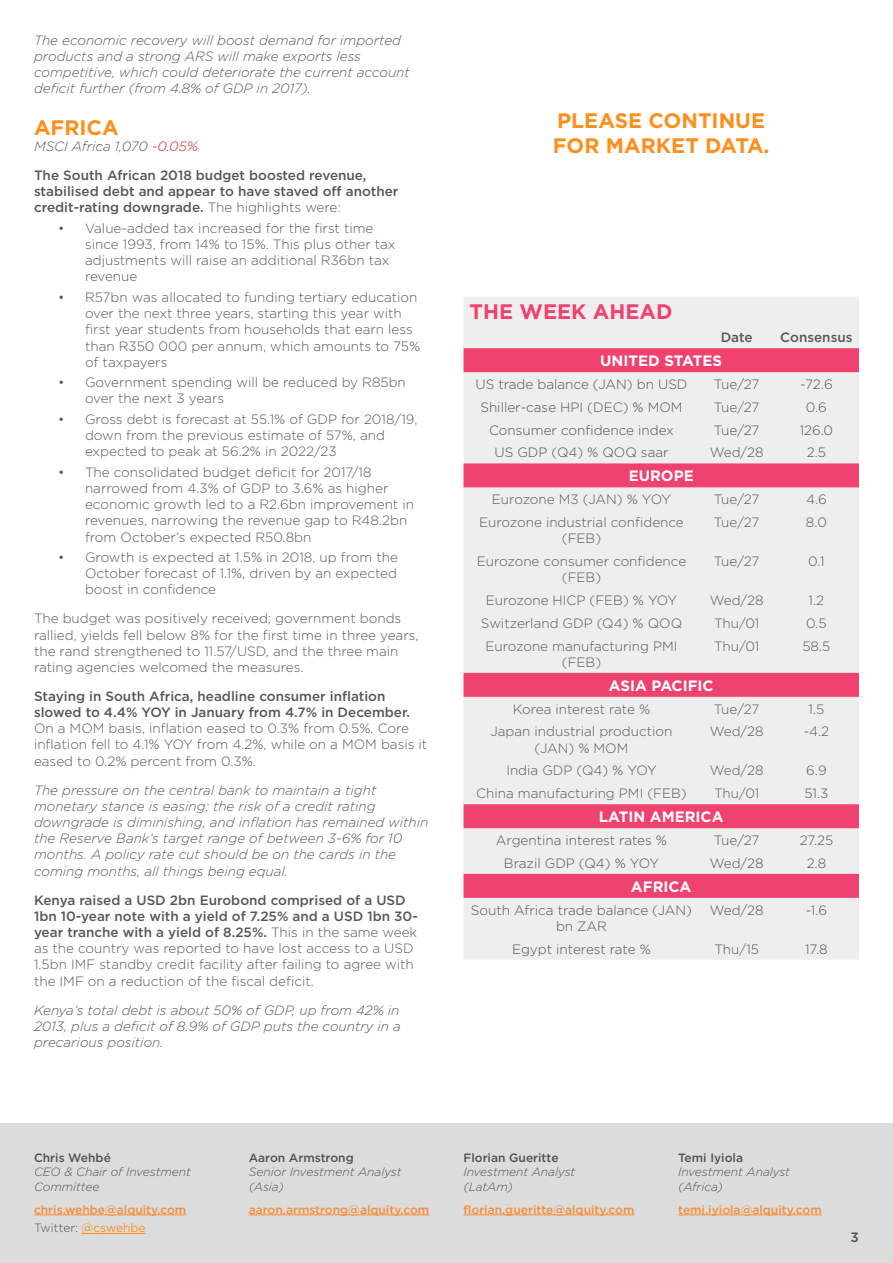
<style>
.page{position:relative;width:893px;height:1263px;background:#fff}
.page>*{position:absolute;margin:0;border:0;box-sizing:border-box;transform-origin:0 0}
.Body{font:700 21px "Gotham";color:#ff8f1c}
.Subtitle{font:700 21px "Gotham";color:#ef426f}
.t1{font:700 15px "Gotham";color:#fff}
.Body-2{font:300 13.5px/16.2px "Gotham";color:#54585a}
.Body-3{font:italic 300 13.5px/16.2px "Gotham";color:#54585a}
.t2{font:300 13.5px/16.2px "Gotham";color:#57585a;text-align:center}
.t3{font:300 13.5px/16.2px "Gotham";color:#505355;text-align:center}
.Section_header{font:italic 300 13.5px/16.2px "Gotham";color:#54585a}
.Body-4{font:500 13.5px/16.2px "Gotham";color:#54585a}
.t4{font:500 13.5px "Gotham";color:#505355}
.t5{font:500 12px/18.6px "Gotham";color:#f68d38}
.t6{font:italic 300 12px/14.4px "Gotham";color:#505355}
.t7{font:500 12px "Gotham";color:#505355}
.s1{color:#d1232a}
.s2{font-weight:300}
.s3{font-weight:500}
.s4{font-weight:300;color:#505355}
.s5{font-weight:400;color:#ff8f1c}
</style>
<div class="page">
<div style="left:0;top:1123px;width:893px;height:140px;background:#dbdcdb"></div>
<hr style="left:34px;top:1214px;width:152px;height:1px;background:#f68d38">
<hr style="left:82px;top:1233px;width:64px;height:1px;background:#ff8f1c">
<hr style="left:249px;top:1214px;width:180px;height:1px;background:#f68d38">
<hr style="left:463px;top:1214px;width:171px;height:1px;background:#f68d38">
<hr style="left:678px;top:1214px;width:144px;height:1px;background:#f68d38">
<div style="left:464px;top:297px;width:395px;height:663px;background:#eee"></div>
<svg style="left:463px;top:348px;width:396px;height:550px;background:#eec9d3"></svg>
<p class="Section_header" style="left:34px;top:32px;width:377px">The economic recovery will boost demand for imported products and a strong ARS will make exports less competitive, which could deteriorate the current account deficit further (from 4.8% of GDP in 2017).</p>
<p class="Body" style="left:34px;top:113px;width:86px">AFRICA</p>
<p class="Section_header" style="left:34px;top:138px;width:165px">MSCI Africa 1,070 <span class="s1">-0.05%</span></p>
<p class="Body-4" style="left:34px;top:167px;width:366px">The South African 2018 budget boosted revenue, stabilised debt and appear to have staved off another credit-rating downgrade. <span class="s2">The highlights were:</span></p>
<p class="Body-2" style="left:85px;top:220px;width:312px;text-indent:-27px">• Value-added tax increased for the first time since 1993, from 14% to 15%. This plus other tax adjustments will raise an additional R36bn tax revenue</p>
<p class="Body-2" style="left:85px;top:289px;width:337px;text-indent:-27px">• R57bn was allocated to funding tertiary education over the next three years, starting this year with first year students from households that earn less than R350 000 per annum, which amounts to 75% of taxpayers</p>
<p class="Body-2" style="left:85px;top:374px;width:322px;text-indent:-27px">• Government spending will be reduced by R85bn over the next 3 years</p>
<p class="Body-2" style="left:85px;top:411px;width:334px;text-indent:-27px">• Gross debt is forecast at 55.1% of GDP for 2018/19, down from the previous estimate of 57%, and expected to peak at 56.2% in 2022/23</p>
<p class="Body-2" style="left:85px;top:463px;width:330px;text-indent:-27px">• The consolidated budget deficit for 2017/18 narrowed from 4.3% of GDP to 3.6% as higher economic growth led to a R2.6bn improvement in revenues, narrowing the revenue gap to R48.2bn from October’s expected R50.8bn</p>
<p class="Body-2" style="left:85px;top:549px;width:314px;text-align:justify;text-indent:-27px">• Growth is expected at 1.5% in 2018, up from the October forecast of 1.1%, driven by an expected boost in confidence</p>
<p class="Body-2" style="left:34px;top:610px;width:386px">The budget was positively received; government bonds rallied, yields fell below 8% for the first time in three years, the rand strengthened to 11.57/USD, and the three main rating agencies welcomed the measures.</p>
<p class="Body-2" style="left:34px;top:688px;width:395px"><span class="s3">Staying in South Africa, headline consumer inflation slowed to 4.4% YOY in January from 4.7% in December.<br></span>On a MOM basis, inflation eased to 0.3% from 0.5%. Core inflation fell to 4.1% YOY from 4.2%, while on a MOM basis it eased to 0.2% percent from 0.3%.</p>
<p class="Body-3" style="left:34px;top:781px;width:396px">The pressure on the central bank to maintain a tight monetary stance is easing; the risk of a credit rating downgrade is diminishing, and inflation has remained within the Reserve Bank’s target range of between 3-6% for 10 months. A policy rate cut should be on the cards in the coming months, all things being equal.</p>
<p class="Body-2" style="left:34px;top:891px;width:385px"><span class="s3">Kenya raised a USD 2bn Eurobond comprised of a USD 1bn 10-year note with a yield of 7.25% and a USD 1bn 30- year tranche with a yield of 8.25%.</span> This in the same week as the country was reported to have lost access to a USD 1.5bn IMF standby credit facility after failing to agree with the IMF on a reduction of the fiscal deficit.</p>
<p class="Body-3" style="left:34px;top:1001px;width:368px;text-align:justify">Kenya’s total debt is about 50% of GDP, up from 42% in 2013, plus a deficit of 8.9% of GDP puts the country in a precarious position.</p>
<p class="Body" style="left:557px;top:107px;width:210px">PLEASE CONTINUE</p>
<p class="Body" style="left:553px;top:132px;width:218px">FOR MARKET DATA.</p>
<p class="Subtitle" style="left:469px;top:298px;width:204px">THE WEEK AHEAD</p>
<p class="Body-4" style="left:721px;top:329px;width:33px">Date</p>
<p class="Body-4" style="left:780px;top:329px;width:74px">Consensus</p>
<p class="t1" style="left:600px;top:351px;width:123px">UNITED STATES</p>
<p class="t3" style="left:475px;top:376px;width:214px">US trade balance (JAN) bn USD</p>
<p class="t3" style="left:714px;top:376px;width:47px">Tue/27</p>
<p class="t3" style="left:800px;top:376px;width:34px">-72.6</p>
<p class="t3" style="left:480px;top:399px;width:204px">Shiller-case HPI (DEC) % MOM</p>
<p class="t3" style="left:714px;top:399px;width:47px">Tue/27</p>
<p class="t3" style="left:806px;top:399px;width:23px">0.6</p>
<p class="t3" style="left:489px;top:421px;width:186px">Consumer confidence index</p>
<p class="t3" style="left:714px;top:421px;width:47px">Tue/27</p>
<p class="t3" style="left:800px;top:421px;width:35px">126.0</p>
<p class="t3" style="left:494px;top:444px;width:176px">US GDP (Q4) % QOQ saar</p>
<p class="t3" style="left:710px;top:444px;width:55px">Wed/28</p>
<p class="t3" style="left:807px;top:444px;width:21px">2.5</p>
<p class="t1" style="left:629px;top:466px;width:67px">EUROPE</p>
<p class="t2" style="left:492px;top:491px;width:181px">Eurozone M3 (JAN) % YOY</p>
<p class="t2" style="left:714px;top:491px;width:47px">Tue/27</p>
<p class="t2" style="left:806px;top:491px;width:22px">4.6</p>
<p class="t2" style="left:479px;top:514px;width:206px">Eurozone industrial confidence (FEB)</p>
<p class="t2" style="left:714px;top:514px;width:47px">Tue/27</p>
<p class="t2" style="left:806px;top:514px;width:22px">8.0</p>
<p class="t2" style="left:477px;top:553px;width:211px">Eurozone consumer confidence (FEB)</p>
<p class="t2" style="left:714px;top:553px;width:47px">Tue/27</p>
<p class="t2" style="left:808px;top:553px;width:18px">0.1</p>
<p class="t2" style="left:486px;top:592px;width:193px">Eurozone HICP (FEB) % YOY</p>
<p class="t2" style="left:710px;top:592px;width:55px">Wed/28</p>
<p class="t2" style="left:809px;top:592px;width:17px">1.2</p>
<p class="t2" style="left:481px;top:615px;width:203px">Switzerland GDP (Q4) % QOQ</p>
<p class="t2" style="left:714px;top:615px;width:47px">Thu/01</p>
<p class="t2" style="left:806px;top:615px;width:22px">0.5</p>
<p class="t2" style="left:485px;top:637px;width:194px">Eurozone manufacturing PMI (FEB)</p>
<p class="t2" style="left:714px;top:637px;width:47px">Thu/01</p>
<p class="t2" style="left:802px;top:637px;width:29px">58.5</p>
<p class="t1" style="left:609px;top:675px;width:106px">ASIA PACIFIC</p>
<p class="t2" style="left:513px;top:700px;width:139px">Korea interest rate %</p>
<p class="t2" style="left:714px;top:700px;width:47px">Tue/27</p>
<p class="t2" style="left:808px;top:700px;width:17px">1.5</p>
<p class="t2" style="left:490px;top:723px;width:184px">Japan industrial production (JAN) % MOM</p>
<p class="t2" style="left:710px;top:723px;width:55px">Wed/28</p>
<p class="t2" style="left:804px;top:723px;width:27px">-4.2</p>
<p class="t2" style="left:506px;top:762px;width:152px">India GDP (Q4) % YOY</p>
<p class="t2" style="left:710px;top:762px;width:55px">Wed/28</p>
<p class="t2" style="left:806px;top:762px;width:22px">6.9</p>
<p class="t2" style="left:476px;top:785px;width:212px">China manufacturing PMI (FEB)</p>
<p class="t2" style="left:714px;top:785px;width:47px">Thu/01</p>
<p class="t2" style="left:804px;top:785px;width:26px">51.3</p>
<p class="t1" style="left:599px;top:807px;width:126px">LATIN AMERICA</p>
<p class="t3" style="left:496px;top:832px;width:173px">Argentina interest rates %</p>
<p class="t3" style="left:714px;top:832px;width:47px">Tue/27</p>
<p class="t3" style="left:800px;top:832px;width:35px">27.25</p>
<p class="t3" style="left:504px;top:855px;width:157px">Brazil GDP (Q4) % YOY</p>
<p class="t3" style="left:710px;top:855px;width:55px">Wed/28</p>
<p class="t3" style="left:807px;top:855px;width:21px">2.8</p>
<p class="t1" style="left:631px;top:876px;width:62px">AFRICA</p>
<p class="t3" style="left:471px;top:901px;width:223px">South Africa trade balance (JAN) bn ZAR</p>
<p class="t3" style="left:710px;top:901px;width:55px">Wed/28</p>
<p class="t3" style="left:806px;top:901px;width:23px">-1.6</p>
<p class="t3" style="left:512px;top:940px;width:140px">Egypt interest rate %</p>
<p class="t3" style="left:714px;top:940px;width:46px">Thu/15</p>
<p class="t3" style="left:805px;top:940px;width:24px">17.8</p>
<p class="t7" style="left:34px;top:1150px;width:78px">Chris Wehbé</p>
<p class="t6" style="left:34px;top:1164px;width:158px">CEO &amp; Chair of Investment<br>Committee</p>
<p class="t5" style="left:34px;top:1200px;width:154px">chris.wehbe@alquity.com<br><span class="s4">Twitter:</span> <span class="s5">@cswehbe</span></p>
<p class="t7" style="left:249px;top:1150px;width:106px">Aaron Armstrong</p>
<p class="t6" style="left:249px;top:1164px;width:154px">Senior Investment Analyst (Asia)</p>
<p class="t5" style="left:249px;top:1200px;width:182px">aaron.armstrong@alquity.com</p>
<p class="t7" style="left:463px;top:1150px;width:97px">Florian Gueritte</p>
<p class="t6" style="left:463px;top:1164px;width:113px">Investment Analyst (LatAm)</p>
<p class="t5" style="left:463px;top:1200px;width:173px">florian.gueritte@alquity.com</p>
<p class="t7" style="left:678px;top:1150px;width:66px">Temi Iyiola</p>
<p class="t6" style="left:678px;top:1164px;width:113px">Investment Analyst (Africa)</p>
<p class="t5" style="left:678px;top:1200px;width:145px">temi.iyiola@alquity.com</p>
<p class="t4" style="left:851px;top:1228px;width:10px">3</p>
</div>
